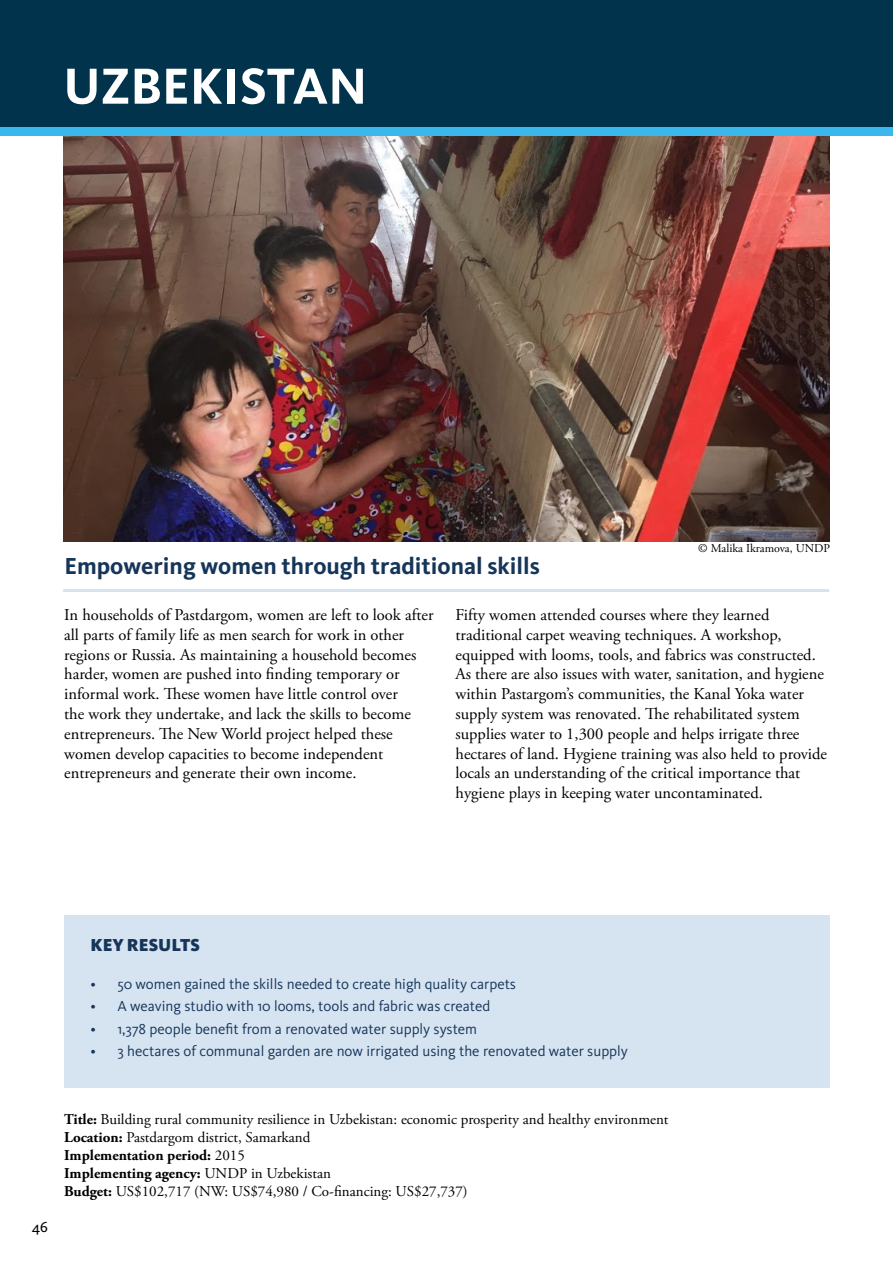
<style>
.page{position:relative;width:893px;height:1263px;background:#fff}
.page>*{position:absolute;margin:0;border:0;box-sizing:border-box;transform-origin:0 0}
.t1{font:700 52.5px "Kievit OT";color:#fff}
.t2{font:700 24px "Kievit OT";color:#163659}
.t3{font:900 18px "Kievit OT";color:#163659}
.t4{font:16.5px/19.8px "Adobe Garamond Pro";color:#000}
.t5{font:15px/18px "Adobe Garamond Pro";color:#000}
.t6{font:15px "Kievit OT";color:#163659}
.t7{font:15px "Kievit OT";color:#000}
.t8{font:12px "Adobe Garamond Pro";color:#000}
.s1{font-weight:700}
</style>
<div class="page">
<img style="left:63px;top:136px;width:766px;height:405px">
<div style="left:0;top:0;width:893px;height:128px;background:#01334c"></div>
<hr style="left:63px;top:589px;width:766px;height:3px;background:#d6e3f1">
<div style="left:0;top:128px;width:893px;height:8px;background:#3ab8eb"></div>
<div style="left:65px;top:916px;width:765px;height:172px;background:#d6e3f1"></div>
<h1 class="t1" style="left:63px;top:55px;width:305px">UZBEKISTAN</h1>
<h2 class="t2" style="left:65px;top:552px;width:477px">Empowering women through traditional skills</h2>
<p class="t8" style="left:698px;top:541px;width:133px">© Malika Ikramova, UNDP</p>
<p class="t4" style="left:64px;top:605px;width:371px">In households of Pastdargom, women are left to look after all parts of family life as men search for work in other regions or Russia. As maintaining a household becomes harder, women are pushed into finding temporary or informal work. These women have little control over<br>the work they undertake, and lack the skills to become entrepreneurs. The New World project helped these women develop capacities to become independent entrepreneurs and generate their own income.</p>
<p class="t4" style="left:455px;top:605px;width:373px">Fifty women attended courses where they learned traditional carpet weaving techniques. A workshop, equipped with looms, tools, and fabrics was constructed.<br>As there are also issues with water, sanitation, and hygiene within Pastargom’s communities, the Kanal Yoka water supply system was renovated. The rehabilitated system supplies water to 1,300 people and helps irrigate three hectares of land. Hygiene training was also held to provide locals an understanding of the critical importance that hygiene plays in keeping water uncontaminated.</p>
<p class="t3" style="left:90px;top:934px;width:111px">KEY RESULTS</p>
<p class="t6" style="left:90px;top:975px;width:427px">• 50 women gained the skills needed to create high quality carpets</p>
<p class="t6" style="left:90px;top:998px;width:401px">• A weaving studio with 10 looms, tools and fabric was created</p>
<p class="t6" style="left:90px;top:1020px;width:388px">• 1,378 people benefit from a renovated water supply system</p>
<p class="t6" style="left:90px;top:1043px;width:539px">• 3 hectares of communal garden are now irrigated using the renovated water supply</p>
<p class="t7" style="left:32px;top:1218px;width:18px">46</p>
<p class="t5" style="left:64px;top:1111px;width:606px"><span class="s1">Title:</span> Building rural community resilience in Uzbekistan: economic prosperity and healthy environment <span class="s1">Location:</span> Pastdargom district, Samarkand<br><span class="s1">Implementation period:</span> 2015<br><span class="s1">Implementing agency:</span> UNDP in Uzbekistan<br><span class="s1">Budget:</span> US$102,717 (NW: US$74,980 / Co-financing: US$27,737)</p>
</div>
